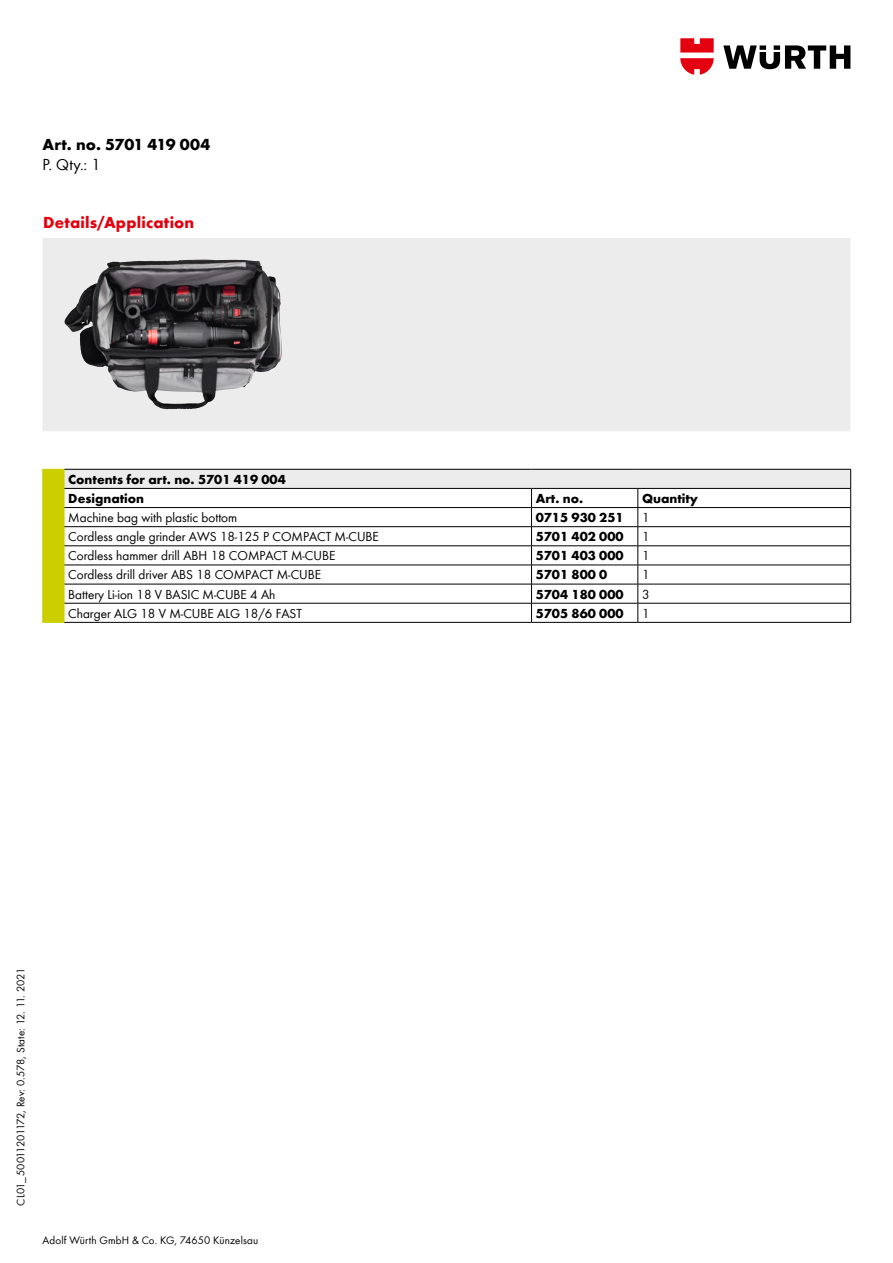
<style>
.page{position:relative;width:893px;height:1263px;background:#fff}
.page>*{position:absolute;margin:0;border:0;box-sizing:border-box;transform-origin:0 0}
.t1{font:700 16.5px "Wuerth Global";letter-spacing:.01em;color:#e3000f}
.t2{font:700 16.5px "Wuerth Global";color:#000}
.t3{font:16.5px "Wuerth Global";color:#000}
.t4{font:13.5px "Wuerth Global";color:#000}
.t5{font:700 13.5px/19.2px "Wuerth Global";color:#000}
.t6{font:11.25px "Wuerth Global";letter-spacing:.01em;color:#000}
</style>
<div class="page">
<svg style="left:723px;top:45px;width:127px;height:24px"></svg>
<svg style="left:680px;top:38px;width:34px;height:37px"></svg>
<div style="left:64px;top:469px;width:787px;height:19px;background:#ececed"></div>
<hr style="left:64px;top:469px;width:467px;height:1px;background:#000">
<hr style="left:531px;top:469px;width:107px;height:1px;background:#000">
<hr style="left:638px;top:469px;width:213px;height:1px;background:#000">
<hr style="left:64px;top:488px;width:467px;height:1px;background:#000">
<hr style="left:638px;top:488px;width:213px;height:1px;background:#000">
<hr style="left:64px;top:507px;width:467px;height:1px;background:#000">
<hr style="left:638px;top:507px;width:213px;height:1px;background:#000">
<hr style="left:64px;top:526px;width:467px;height:1px;background:#000">
<hr style="left:638px;top:526px;width:213px;height:1px;background:#000">
<hr style="left:64px;top:545px;width:467px;height:1px;background:#000">
<hr style="left:638px;top:545px;width:213px;height:1px;background:#000">
<hr style="left:64px;top:565px;width:467px;height:1px;background:#000">
<hr style="left:638px;top:565px;width:213px;height:1px;background:#000">
<hr style="left:64px;top:584px;width:467px;height:1px;background:#000">
<hr style="left:638px;top:584px;width:213px;height:1px;background:#000">
<hr style="left:64px;top:603px;width:467px;height:1px;background:#000">
<hr style="left:64px;top:622px;width:467px;height:1px;background:#000">
<div style="left:43px;top:469px;width:22px;height:154px;background:#ccce00"></div>
<hr style="left:531px;top:622px;width:107px;height:1px;background:#000">
<hr style="left:638px;top:603px;width:213px;height:1px;background:#000">
<svg style="left:531px;top:488px;width:108px;height:134px"></svg>
<svg style="left:850px;top:469px;width:1px;height:153px"></svg>
<hr style="left:638px;top:622px;width:213px;height:1px;background:#000">
<svg style="left:43px;top:238px;width:807px;height:193px;background:#d2d1d3"></svg>
<img style="left:133px;top:259px;width:66px;height:2px">
<p class="t2" style="left:43px;top:134px;width:169px">Art. no. 5701 419 004</p>
<p class="t3" style="left:43px;top:155px;width:60px">P. Qty.: 1</p>
<p class="t1" style="left:43px;top:213px;width:153px">Details/Application</p>
<p class="t5" style="left:68px;top:469px;width:219px">Contents for art. no. 5701 419 004<br>Designation</p>
<p class="t5" style="left:536px;top:489px;width:49px">Art. no.</p>
<p class="t5" style="left:642px;top:489px;width:58px">Quantity</p>
<p class="t4" style="left:68px;top:509px;width:170px">Machine bag with plastic bottom</p>
<p class="t5" style="left:536px;top:508px;width:89px">0715 930 251</p>
<p class="t4" style="left:642px;top:509px;width:9px">1</p>
<p class="t4" style="left:68px;top:529px;width:312px">Cordless angle grinder AWS 18-125 P COMPACT M-CUBE</p>
<p class="t5" style="left:536px;top:527px;width:89px">5701 402 000</p>
<p class="t4" style="left:642px;top:529px;width:9px">1</p>
<p class="t4" style="left:68px;top:548px;width:269px">Cordless hammer drill ABH 18 COMPACT M-CUBE</p>
<p class="t5" style="left:536px;top:546px;width:89px">5701 403 000</p>
<p class="t4" style="left:642px;top:548px;width:9px">1</p>
<p class="t4" style="left:68px;top:567px;width:254px">Cordless drill driver ABS 18 COMPACT M-CUBE</p>
<p class="t5" style="left:536px;top:565px;width:73px">5701 800 0</p>
<p class="t4" style="left:642px;top:567px;width:9px">1</p>
<p class="t4" style="left:68px;top:586px;width:209px">Battery Li-ion 18 V BASIC M-CUBE 4 Ah</p>
<p class="t5" style="left:536px;top:584px;width:89px">5704 180 000</p>
<p class="t4" style="left:642px;top:586px;width:9px">3</p>
<p class="t4" style="left:68px;top:605px;width:235px">Charger ALG 18 V M-CUBE ALG 18/6 FAST</p>
<p class="t5" style="left:536px;top:603px;width:89px">5705 860 000</p>
<p class="t4" style="left:642px;top:605px;width:9px">1</p>
<p class="t6" style="left:14px;top:1205px;width:239px;rotate:-90deg">CL01_50011201172, Rev: 0.578, State: 12. 11. 2021</p>
<p class="t6" style="left:43px;top:1233px;width:217px">Adolf Würth GmbH &amp; Co. KG, 74650 Künzelsau</p>
</div>
